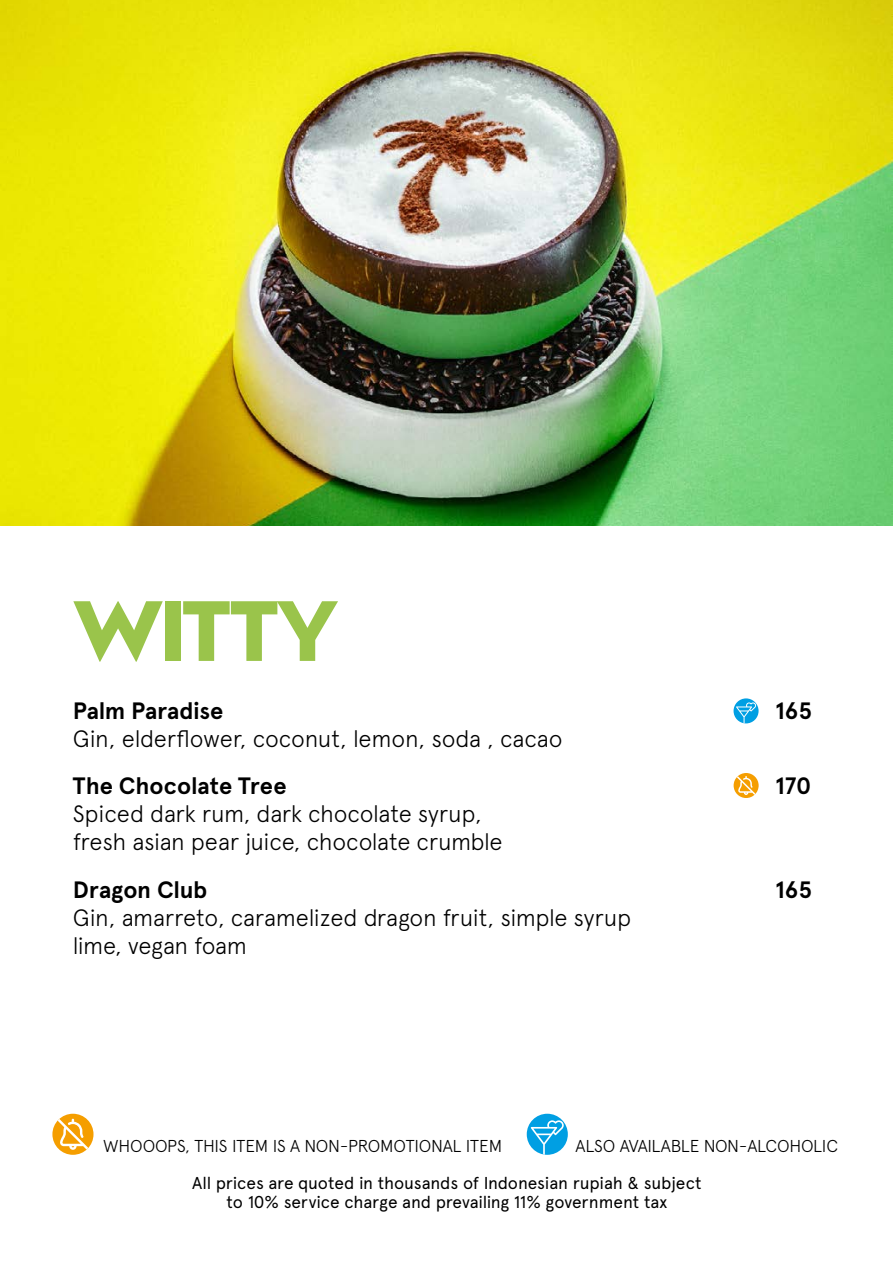
<style>
.page{position:relative;width:893px;height:1263px;background:#fff}
.page>*{position:absolute;margin:0;border:0;box-sizing:border-box;transform-origin:0 0}
.t1{font:700 77.55px "W Sans New";color:#9ac44b}
.t2{font:300 23.7px/28px "Apercu Pro";letter-spacing:-.015em;color:#000}
.t3{font:700 23.7px "Apercu Pro";letter-spacing:-.005em;color:#000}
.t4{font:17.25px/19.4px "Apercu Pro";letter-spacing:-.01em;color:#000;text-align:center}
.t5{font:300 17.25px "Apercu Pro";letter-spacing:-.01em;color:#000}
</style>
<div class="page">
<img style="left:0;top:0;width:893px;height:526px">
<svg style="left:733px;top:698px;width:26px;height:25px"></svg>
<svg style="left:736px;top:702px;width:20px;height:21px"></svg>
<div style="left:527px;top:1114px;width:41px;height:41px;background:#009fe3;border-radius:50%"></div>
<svg style="left:531px;top:1120px;width:33px;height:35px"></svg>
<div style="left:52px;top:1114px;width:41px;height:41px;background:#f59e00;border-radius:50%"></div>
<svg style="left:57px;top:1118px;width:32px;height:32px"></svg>
<div style="left:734px;top:773px;width:25px;height:25px;background:#f59e00;border-radius:50%"></div>
<svg style="left:737px;top:776px;width:19px;height:19px"></svg>
<h1 class="t1" style="left:73px;top:589px;width:265px">WITTY</h1>
<p class="t3" style="left:73px;top:693px;width:152px">Palm Paradise</p>
<p class="t3" style="left:775px;top:693px;width:39px">165</p>
<p class="t2" style="left:73px;top:722px;width:491px">Gin, elderflower, coconut, lemon, soda , cacao</p>
<p class="t3" style="left:73px;top:768px;width:215px">The Chocolate Tree</p>
<p class="t3" style="left:775px;top:768px;width:38px">170</p>
<p class="t2" style="left:73px;top:798px;width:431px">Spiced dark rum, dark chocolate syrup, fresh asian pear juice, chocolate crumble</p>
<p class="t3" style="left:73px;top:871px;width:136px">Dragon Club</p>
<p class="t3" style="left:775px;top:871px;width:39px">165</p>
<p class="t2" style="left:73px;top:901px;width:560px">Gin, amarreto, caramelized dragon fruit, simple syrup lime, vegan foam</p>
<p class="t5" style="left:103px;top:1133px;width:401px">WHOOOPS, THIS ITEM IS A NON-PROMOTIONAL ITEM</p>
<p class="t5" style="left:576px;top:1133px;width:264px">ALSO AVAILABLE NON-ALCOHOLIC</p>
<p class="t4" style="left:192px;top:1171px;width:511px">All prices are quoted in thousands of Indonesian rupiah &amp; subject to 10% service charge and prevailing 11% government tax</p>
</div>
